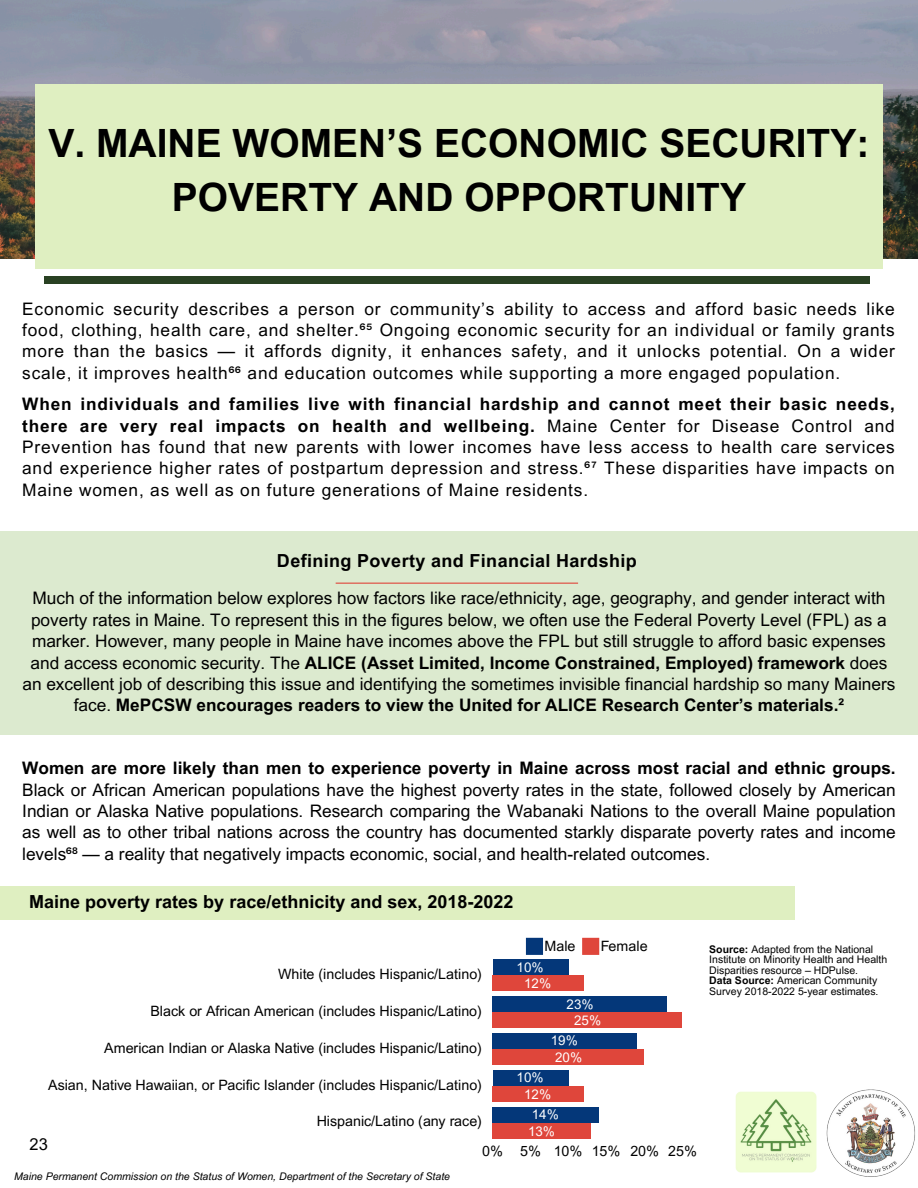
<style>
.page{position:relative;width:918px;height:1188px;background:#fff}
.page>*{position:absolute;margin:0;border:0;box-sizing:border-box;transform-origin:0 0}
.t1{font:700 39px/54px "Arial MT Pro";color:#000;text-align:center}
.t2{font:700 18px "Arial MT Pro";color:#000}
.t3{font:700 18px "Arial MT Pro";letter-spacing:.02em;color:#000}
.t4{font:17.25px/21.3px "Arial MT Pro";color:#000;text-align:justify}
.t5{font:16.5px "Arial MT Pro";color:#000}
.t6{font:14.25px "Arial MT Pro";color:#000}
.t7{font:13.35px/16.5px "Arial MT Pro";color:#fff;text-align:center}
.t8{font:10.5px/10.5px "Arial MT Pro";color:#000}
.t9{font:italic 10.5px "Arial MT Pro";color:#000}
.s1{font-weight:700}
</style>
<div class="page">
<img style="left:735px;top:1089px;width:180px;height:88px">
<div style="left:0;top:531px;width:918px;height:203px;background:#dceacf"></div>
<div style="left:526px;top:938px;width:17px;height:17px;background:#043779"></div>
<div style="left:582px;top:938px;width:17px;height:17px;background:#df463b"></div>
<div style="left:493px;top:959px;width:75px;height:16px;background:#043779"></div>
<div style="left:493px;top:976px;width:91px;height:15px;background:#df463b"></div>
<div style="left:493px;top:996px;width:174px;height:16px;background:#043779"></div>
<div style="left:493px;top:1013px;width:189px;height:15px;background:#df463b"></div>
<div style="left:493px;top:1033px;width:144px;height:16px;background:#043779"></div>
<div style="left:493px;top:1049px;width:151px;height:16px;background:#df463b"></div>
<div style="left:493px;top:1070px;width:75px;height:16px;background:#043779"></div>
<div style="left:493px;top:1086px;width:91px;height:16px;background:#df463b"></div>
<div style="left:493px;top:1107px;width:106px;height:15px;background:#043779"></div>
<div style="left:493px;top:1123px;width:98px;height:16px;background:#df463b"></div>
<div style="left:0;top:886px;width:795px;height:34px;background:#dfefc1"></div>
<hr style="left:336px;top:583px;width:242px;height:1px;background:#df463b">
<div style="left:44px;top:277px;width:826px;height:6px;background:#294122"></div>
<img style="left:0;top:0;width:918px;height:259px">
<div style="left:35px;top:84px;width:847px;height:185px;background:#dfefc1"></div>
<p class="t1" style="left:48px;top:121px;width:822px">V. MAINE WOMEN’S ECONOMIC SECURITY:<br>POVERTY AND OPPORTUNITY</p>
<p class="t4" style="left:22px;top:300px;width:874px">Economic security describes a person or community’s ability to access and afford basic needs like food, clothing, health care, and shelter.⁶⁵ Ongoing economic security for an individual or family grants more than the basics — it affords dignity, it enhances safety, and it unlocks potential. On a wider scale, it improves health⁶⁶ and education outcomes while supporting a more engaged population.</p>
<h1 class="t4" style="left:22px;top:396px;width:874px"><span class="s1">When individuals and families live with financial hardship and cannot meet their basic needs, there are very real impacts on health and wellbeing.</span> Maine Center for Disease Control and Prevention has found that new parents with lower incomes have less access to health care services and experience higher rates of postpartum depression and stress.⁶⁷ These disparities have impacts on Maine women, as well as on future generations of Maine residents.</h1>
<h3 class="t3" style="left:277px;top:554px;width:361px">Defining Poverty and Financial Hardship</h3>
<p class="t4" style="left:22px;top:590px;width:875px;text-align:center">Much of the information below explores how factors like race/ethnicity, age, geography, and gender interact with poverty rates in Maine. To represent this in the figures below, we often use the Federal Poverty Level (FPL) as a marker. However, many people in Maine have incomes above the FPL but still struggle to afford basic expenses and access economic security. The <span class="s1">ALICE (Asset Limited, Income Constrained, Employed) framework</span> does an excellent job of describing this issue and identifying the sometimes invisible financial hardship so many Mainers face. <span class="s1">MePCSW encourages readers to view the United for ALICE Research Center’s materials.²</span></p>
<h3 class="t4" style="left:22px;top:760px;width:875px"><span class="s1">Women are more likely than men to experience poverty in Maine across most racial and ethnic groups.<br></span>Black or African American populations have the highest poverty rates in the state, followed closely by American Indian or Alaska Native populations. Research comparing the Wabanaki Nations to the overall Maine population as well as to other tribal nations across the country has documented starkly disparate poverty rates and income levels⁶⁸ — a reality that negatively impacts economic, social, and health-related outcomes.</h3>
<h3 class="t2" style="left:29px;top:895px;width:486px">Maine poverty rates by race/ethnicity and sex, 2018-2022</h3>
<h2 class="t8" style="left:709px;top:945px;width:180px"><span class="s1">Source:</span> Adapted from the National<br>Institute on Minority Health and Health<br>Disparities resource – HDPulse.</h2>
<p class="t8" style="left:709px;top:977px;width:171px"><span class="s1">Data Source:</span> American Community<br>Survey 2018-2022 5-year estimates.</p>
<p class="t6" style="left:545px;top:941px;width:33px">Male</p>
<p class="t6" style="left:601px;top:941px;width:48px">Female</p>
<p class="t7" style="left:517px;top:960px;width:36px">10%<br>12%</p>
<p class="t6" style="left:278px;top:969px;width:205px">White (includes Hispanic/Latino)</p>
<p class="t6" style="left:150px;top:1005px;width:333px">Black or African American (includes Hispanic/Latino)</p>
<p class="t6" style="left:104px;top:1042px;width:379px">American Indian or Alaska Native (includes Hispanic/Latino)</p>
<p class="t6" style="left:48px;top:1079px;width:435px">Asian, Native Hawaiian, or Pacific Islander (includes Hispanic/Latino)</p>
<p class="t6" style="left:317px;top:1116px;width:167px">Hispanic/Latino (any race)</p>
<p class="t7" style="left:567px;top:997px;width:36px">23%<br>25%</p>
<p class="t7" style="left:551px;top:1034px;width:33px">19%<br>20%</p>
<p class="t7" style="left:517px;top:1071px;width:36px">10%<br>12%</p>
<p class="t7" style="left:528px;top:1108px;width:32px;text-align:left">14%<br>13%</p>
<p class="t5" style="left:30px;top:1138px;width:20px">23</p>
<p class="t6" style="left:482px;top:1146px;width:216px">0% 5% 10% 15% 20% 25%</p>
<h3 class="t9" style="left:14px;top:1173px;width:437px">Maine Permanent Commission on the Status of Women, Department of the Secretary of State</h3>
</div>
